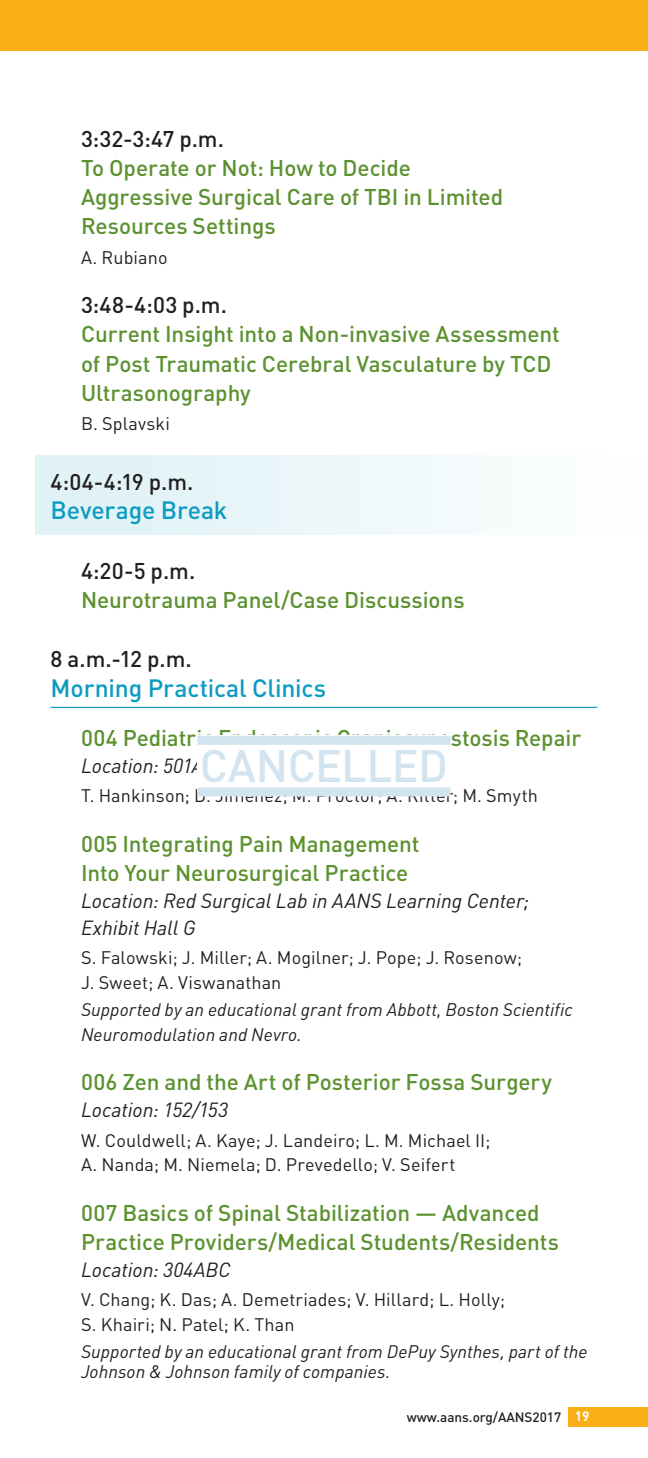
<style>
.page{position:relative;width:648px;height:1458px;background:#fff}
.page>*{position:absolute;margin:0;border:0;box-sizing:border-box;transform-origin:0 0}
.t1{font:500 45px "DIN";letter-spacing:-.015em;color:#d1e4ef}
.t2{font:500 24.75px "DIN";letter-spacing:-.01em;color:#0c9bc1}
.t3{font:500 22.5px/29.2px "DIN";letter-spacing:-.005em;color:#5b922f}
.t4{font:500 22.5px "DIN";letter-spacing:.005em;color:#231f20}
.t5{font:italic 20.25px/27px "DIN";color:#231f20}
.t6{font:18px/24.8px "DIN";letter-spacing:.005em;color:#231f20}
.t7{font:italic 18px/24.8px "DIN";letter-spacing:.005em;color:#231f20}
.t8{font:500 13.5px "DIN";color:#231f20}
.s1{font-weight:700;color:#fff}
</style>
<div class="page">
<div style="left:0;top:0;width:648px;height:51px;background:#faaf18"></div>
<div style="left:568px;top:1407px;width:80px;height:19px;background:#faaf18"></div>
<hr style="left:0;top:337px;width:1px;height:139px;background:#e2f3f7">
<div style="left:36px;top:455px;width:612px;height:80px;background:linear-gradient(to right,#def1f6,#fefefe)"></div>
<hr style="left:51px;top:707px;width:546px;height:1px;background:#0c9bc1">
<div style="left:197px;top:736px;width:254px;height:9px;background:#d1e4ef"></div>
<div style="left:197px;top:787px;width:254px;height:9px;background:#d1e4ef"></div>
<p class="t4" style="left:81px;top:124px;width:144px">3:32‑3:47 p.m.</p>
<p class="t3" style="left:81px;top:152px;width:424px">To Operate or Not: How to Decide<br>Aggressive Surgical Care of TBI in Limited<br>Resources Settings</p>
<p class="t6" style="left:81px;top:244px;width:88px">A. Rubiano</p>
<p class="t4" style="left:81px;top:291px;width:147px">3:48‑4:03 p.m.</p>
<p class="t3" style="left:81px;top:319px;width:480px">Current Insight into a Non‑invasive Assessment of Post Traumatic Cerebral Vasculature by TCD<br>Ultrasonography</p>
<p class="t6" style="left:81px;top:411px;width:90px">B. Splavski</p>
<p class="t4" style="left:51px;top:467px;width:144px">4:04‑4:19 p.m.</p>
<p class="t2" style="left:51px;top:494px;width:178px">Beverage Break</p>
<p class="t4" style="left:81px;top:556px;width:116px">4:20-5 p.m.</p>
<p class="t3" style="left:81px;top:584px;width:385px">Neurotrauma Panel/Case Discussions</p>
<p class="t4" style="left:51px;top:645px;width:143px">8 a.m.‑12 p.m.</p>
<p class="t2" style="left:51px;top:672px;width:277px">Morning Practical Clinics</p>
<p class="t3" style="left:81px;top:723px;width:502px">004 Pediatric Endoscopic Craniosynostosis Repair</p>
<p class="t5" style="left:81px;top:752px;width:149px">Location: 501ABC</p>
<p class="t6" style="left:81px;top:783px;width:458px">T. Hankinson; D. Jimenez; M. Proctor; A. Ritter; M. Smyth</p>
<p class="t3" style="left:81px;top:828px;width:340px">005 Integrating Pain Management<br>Into Your Neurosurgical Practice</p>
<p class="t5" style="left:81px;top:887px;width:450px">Location: Red Surgical Lab in AANS Learning Center;<br>Exhibit Hall G</p>
<p class="t6" style="left:81px;top:945px;width:443px">S. Falowski; J. Miller; A. Mogilner; J. Pope; J. Rosenow;<br>J. Sweet; A. Viswanathan</p>
<p class="t7" style="left:81px;top:997px;width:493px">Supported by an educational grant from Abbott, Boston Scientific<br>Neuromodulation and Nevro.</p>
<p class="t3" style="left:81px;top:1067px;width:473px">006 Zen and the Art of Posterior Fossa Surgery</p>
<p class="t5" style="left:81px;top:1096px;width:149px">Location: 152/153</p>
<p class="t6" style="left:81px;top:1127px;width:411px">W. Couldwell; A. Kaye; J. Landeiro; L. M. Michael II;<br>A. Nanda; M. Niemela; D. Prevedello; V. Seifert</p>
<p class="t3" style="left:81px;top:1197px;width:480px">007 Basics of Spinal Stabilization — Advanced<br>Practice Providers/Medical Students/Residents</p>
<p class="t5" style="left:81px;top:1256px;width:151px">Location: 304ABC</p>
<p class="t6" style="left:81px;top:1287px;width:426px">V. Chang; K. Das; A. Demetriades; V. Hillard; L. Holly;<br>S. Khairi; N. Patel; K. Than</p>
<p class="t7" style="left:81px;top:1341px;width:508px;line-height:20.2px">Supported by an educational grant from DePuy Synthes, part of the<br>Johnson &amp; Johnson family of companies.</p>
<h1 class="t1" style="left:200px;top:737px;width:250px">CANCELLED</h1>
<p class="t8" style="left:407px;top:1409px;width:184px">www.aans.org/AANS2017 <span class="s1">19</span></p>
</div>
